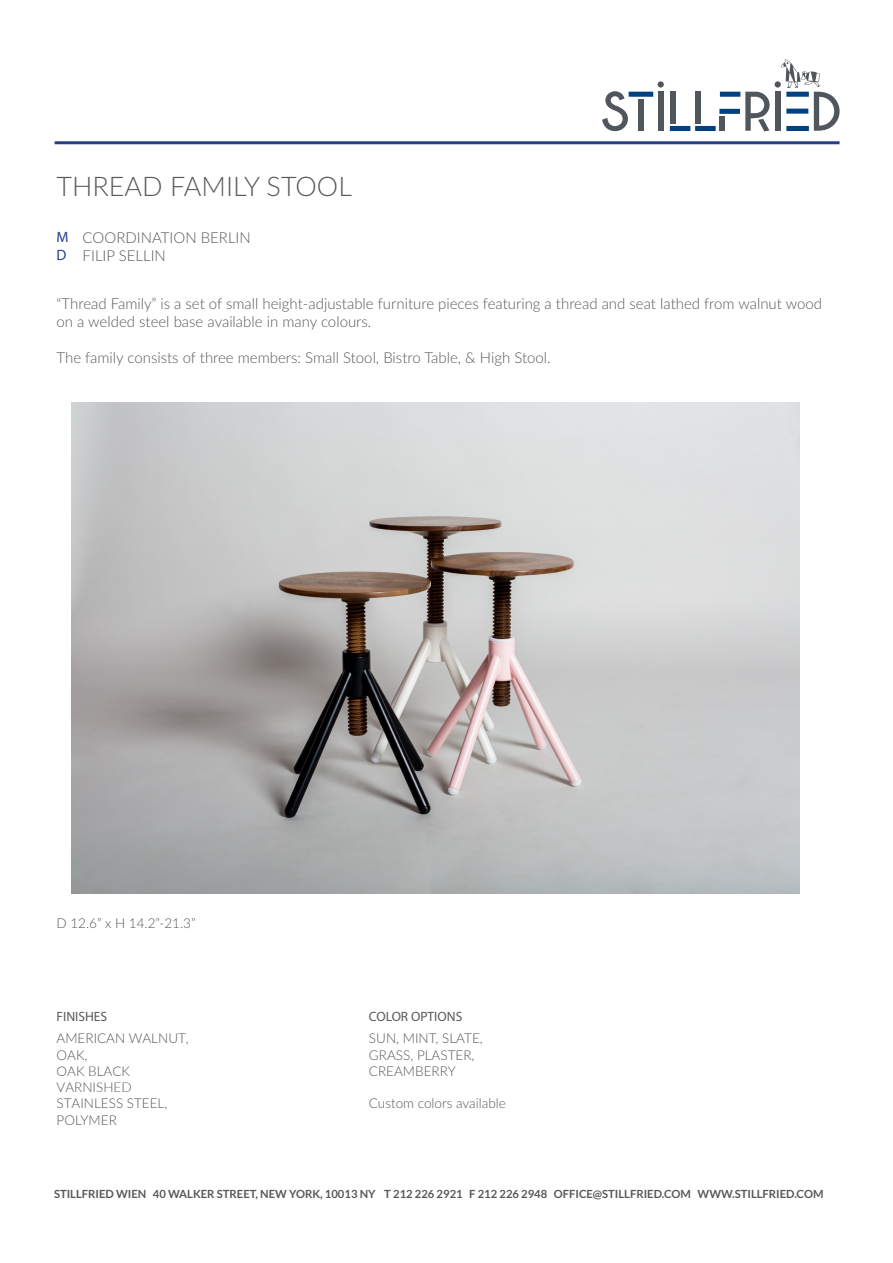
<style>
.page{position:relative;width:893px;height:1263px;background:#fff}
.page>*{position:absolute;margin:0;border:0;box-sizing:border-box;transform-origin:0 0}
.t1{font:300 27px "Lato";color:#58595b}
.t2{font:300 15px/18px "Lato";color:#59595b}
.t3{font:300 15px "Lato";color:#58595b}
.t4{font:15px "Myriad Pro";color:#253f8e}
.t5{font:300 13.5px/16.2px "Lato";color:#57585a}
.t6{font:13.5px "Myriad Pro";color:#57585a}
.t7{font:700 11.25px "Lato";color:#57585a}
.s1{font-family:"Myriad Pro";font-weight:400}
</style>
<div class="page">
<div style="left:658px;top:92px;width:5px;height:39px;background:#51565d"></div>
<div style="left:775px;top:92px;width:5px;height:39px;background:#51565d"></div>
<div style="left:775px;top:81px;width:6px;height:7px;background:#51565d;border-radius:50%"></div>
<div style="left:658px;top:81px;width:6px;height:7px;background:#51565d;border-radius:50%"></div>
<svg style="left:602px;top:91px;width:51px;height:40px"></svg>
<svg style="left:670px;top:92px;width:100px;height:39px"></svg>
<svg style="left:781px;top:60px;width:59px;height:71px"></svg>
<hr style="left:55px;top:141px;width:785px;height:3px;background:#253f8e">
<img style="left:71px;top:402px;width:728px;height:491px">
<p class="t1" style="left:57px;top:168px;width:297px">THREAD FAMILY STOOL</p>
<p class="t4" style="left:57px;top:228px;width:14px">M</p>
<p class="t4" style="left:57px;top:246px;width:11px">D</p>
<p class="t2" style="left:57px;top:294px;width:767px">“Thread Family” is a set of small height-adjustable furniture pieces featuring a thread and seat lathed from walnut wood on a welded steel base available in many colours.</p>
<p class="t2" style="left:57px;top:348px;width:496px">The family consists of three members: Small Stool, Bistro Table, &amp; High Stool.</p>
<p class="t3" style="left:83px;top:227px;width:170px">COORDINATION BERLIN</p>
<p class="t3" style="left:83px;top:245px;width:85px">FILIP SELLIN</p>
<p class="t5" style="left:57px;top:914px;width:141px">D 12.6” x H 14.2”-21.3”</p>
<p class="t5" style="left:57px;top:1004px;width:134px;line-height:22.5px"><span class="s1">FINISHES<br></span>AMERICAN WALNUT,</p>
<p class="t5" style="left:57px;top:1046px;width:112px">OAK,<br>OAK BLACK<br>VARNISHED<br>STAINLESS STEEL,<br>POLYMER</p>
<p class="t6" style="left:369px;top:1008px;width:95px">COLOR OPTIONS</p>
<p class="t5" style="left:369px;top:1030px;width:115px">SUN, MINT, SLATE,<br>GRASS, PLASTER,<br>CREAMBERRY</p>
<p class="t5" style="left:369px;top:1095px;width:138px">Custom colors available</p>
<p class="t7" style="left:54px;top:1187px;width:771px">STILLFRIED WIEN 40 WALKER STREET, NEW YORK, 10013 NY T 212 226 2921 F 212 226 2948 OFFICE@STILLFRIED.COM WWW.STILLFRIED.COM</p>
</div>
